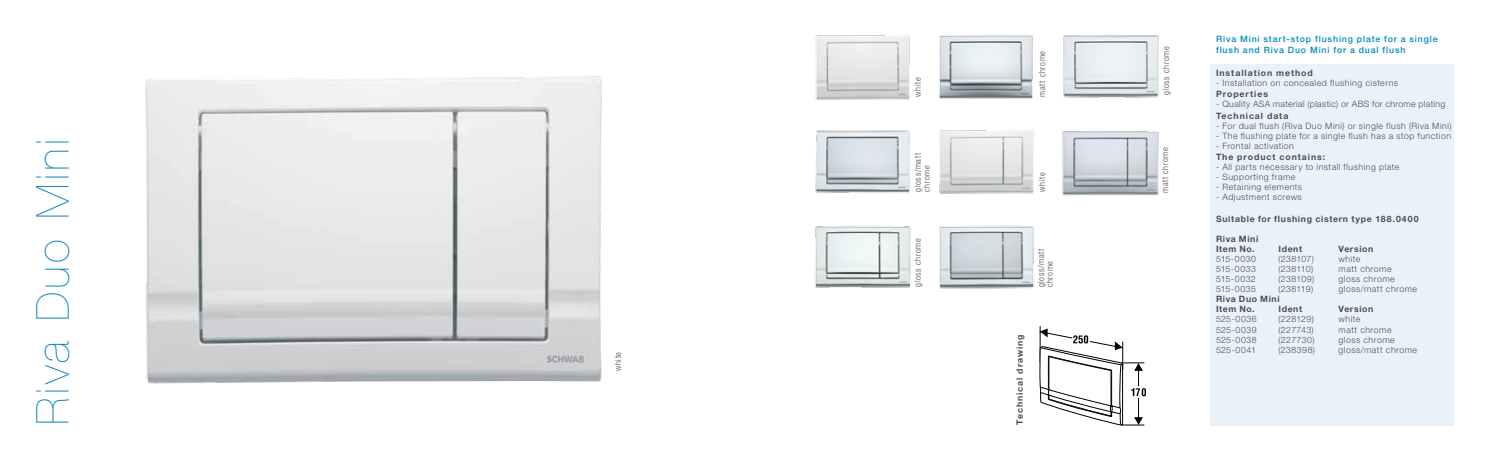
<style>
.page{position:relative;width:1489px;height:461px;background:#fff}
.page>*{position:absolute;margin:0;border:0;box-sizing:border-box;transform-origin:0 0}
.t1{font:200 45.5px "Helvetica Neue LT Pro";letter-spacing:.07em;color:#007cb7}
.t2{font:300 8.75px "Helvetica Neue LT Pro";letter-spacing:.06em;color:#4d4d4f}
.t3{font:300 condensed 8.75px/8.8px "Helvetica Neue LT Pro";letter-spacing:.07em;color:#4d4d4f}
.t4{font:500 8.75px/11.2px "Helvetica Neue LT Pro";letter-spacing:.1em;color:#0088be}
.t5{font:700 8.75px "Helvetica Neue LT Pro";letter-spacing:.105em;color:#4d4d4f}
.t6{font:300 8.75px "Helvetica Neue LT Pro";letter-spacing:.04em;color:#4d4d4f}
.t7{font:700 8.75px "Helvetica Neue LT Pro";letter-spacing:.085em;color:#4d4d4f}
.t8{font:700 8.75px/10px "Helvetica Neue LT Pro";letter-spacing:.065em;color:#4d4d4f}
.t9{font:700 8.75px "Helvetica Neue LT Pro";letter-spacing:.11em;color:#4d4d4f}
</style>
<div class="page">
<img style="left:145px;top:76px;width:457px;height:308px">
<img style="left:938px;top:35px;width:95px;height:64px">
<img style="left:1063px;top:35px;width:96px;height:63px">
<img style="left:815px;top:130px;width:95px;height:63px">
<img style="left:939px;top:129px;width:96px;height:65px">
<img style="left:1062px;top:131px;width:97px;height:65px">
<img style="left:815px;top:226px;width:95px;height:62px">
<img style="left:939px;top:226px;width:96px;height:63px">
<img style="left:815px;top:34px;width:95px;height:66px">
<hr style="left:1039px;top:326px;width:1px;height:36px;background:#000">
<svg style="left:1039px;top:328px;width:106px;height:97px"></svg>
<div style="left:1209px;top:64px;width:244px;height:361px;background:#eaf2f9"></div>
<h1 class="t1" style="left:27px;top:425px;width:287px;rotate:-90deg">Riva Duo Mini</h1>
<p class="t3" style="left:613px;top:371px;width:21px;rotate:-90deg">white</p>
<p class="t3" style="left:913px;top:96px;width:21px;rotate:-90deg">white</p>
<p class="t3" style="left:913px;top:192px;width:40px;rotate:-90deg">gloss/matt chrome</p>
<p class="t3" style="left:913px;top:287px;width:50px;rotate:-90deg">gloss chrome</p>
<p class="t3" style="left:1037px;top:96px;width:47px;rotate:-90deg">matt chrome</p>
<p class="t3" style="left:1161px;top:95px;width:50px;rotate:-90deg">gloss chrome</p>
<p class="t3" style="left:1037px;top:192px;width:21px;rotate:-90deg">white</p>
<p class="t3" style="left:1160px;top:193px;width:47px;rotate:-90deg">matt chrome</p>
<p class="t3" style="left:1036px;top:287px;width:40px;rotate:-90deg">gloss/matt chrome</p>
<p class="t5" style="left:1014px;top:424px;width:92px;rotate:-90deg">Technical drawing</p>
<p class="t4" style="left:1215px;top:33px;width:223px">Riva Mini start-stop flushing plate for a single flush and Riva Duo Mini for a dual flush</p>
<p class="t5" style="left:1215px;top:67px;width:98px">Installation method</p>
<p class="t2" style="left:1215px;top:77px;width:184px">- Installation on concealed flushing cisterns</p>
<p class="t9" style="left:1215px;top:89px;width:54px">Properties</p>
<p class="t6" style="left:1215px;top:99px;width:231px">- Quality ASA material (plastic) or ABS for chrome plating</p>
<p class="t5" style="left:1215px;top:110px;width:74px">Technical data</p>
<p class="t2" style="left:1215px;top:120px;width:237px">- For dual flush (Riva Duo Mini) or single flush (Riva Mini)</p>
<p class="t2" style="left:1215px;top:130px;width:237px">- The flushing plate for a single flush has a stop function</p>
<p class="t2" style="left:1215px;top:140px;width:79px">- Frontal activation</p>
<p class="t5" style="left:1215px;top:151px;width:111px">The product contains:</p>
<p class="t2" style="left:1215px;top:161px;width:185px">- All parts necessary to install flushing plate</p>
<p class="t2" style="left:1215px;top:171px;width:81px">- Supporting frame</p>
<p class="t2" style="left:1215px;top:181px;width:88px">- Retaining elements</p>
<p class="t2" style="left:1215px;top:191px;width:87px">- Adjustment screws</p>
<p class="t7" style="left:1215px;top:214px;width:204px">Suitable for flushing cistern type 188.0400</p>
<p class="t8" style="left:1215px;top:234px;width:44px">Riva Mini<br>Item No.</p>
<p class="t7" style="left:1278px;top:244px;width:25px">Ident</p>
<p class="t8" style="left:1338px;top:244px;width:36px">Version</p>
<p class="t2" style="left:1215px;top:254px;width:41px">515-0030</p>
<p class="t2" style="left:1278px;top:254px;width:37px">(238107)</p>
<p class="t2" style="left:1338px;top:254px;width:23px">white</p>
<p class="t2" style="left:1215px;top:264px;width:41px">515-0033</p>
<p class="t2" style="left:1278px;top:264px;width:36px">(238110)</p>
<p class="t2" style="left:1338px;top:264px;width:54px">matt chrome</p>
<p class="t2" style="left:1215px;top:274px;width:41px">515-0032</p>
<p class="t2" style="left:1278px;top:274px;width:37px">(238109)</p>
<p class="t2" style="left:1338px;top:274px;width:58px">gloss chrome</p>
<p class="t2" style="left:1215px;top:284px;width:41px">515-0035</p>
<p class="t2" style="left:1278px;top:284px;width:36px">(238119)</p>
<p class="t2" style="left:1338px;top:284px;width:80px">gloss/matt chrome</p>
<p class="t8" style="left:1215px;top:294px;width:65px">Riva Duo Mini<br>Item No.</p>
<p class="t7" style="left:1278px;top:304px;width:25px">Ident</p>
<p class="t8" style="left:1338px;top:304px;width:36px">Version</p>
<p class="t2" style="left:1215px;top:314px;width:42px">525-0036</p>
<p class="t2" style="left:1278px;top:314px;width:37px">(228129)</p>
<p class="t2" style="left:1338px;top:314px;width:23px">white</p>
<p class="t2" style="left:1215px;top:324px;width:42px">525-0039</p>
<p class="t2" style="left:1278px;top:324px;width:37px">(227743)</p>
<p class="t2" style="left:1338px;top:324px;width:54px">matt chrome</p>
<p class="t2" style="left:1215px;top:334px;width:42px">525-0038</p>
<p class="t2" style="left:1278px;top:334px;width:37px">(227730)</p>
<p class="t2" style="left:1338px;top:334px;width:58px">gloss chrome</p>
<p class="t2" style="left:1215px;top:344px;width:41px">525-0041</p>
<p class="t2" style="left:1278px;top:344px;width:38px">(238398)</p>
<p class="t2" style="left:1338px;top:344px;width:80px">gloss/matt chrome</p>
</div>
